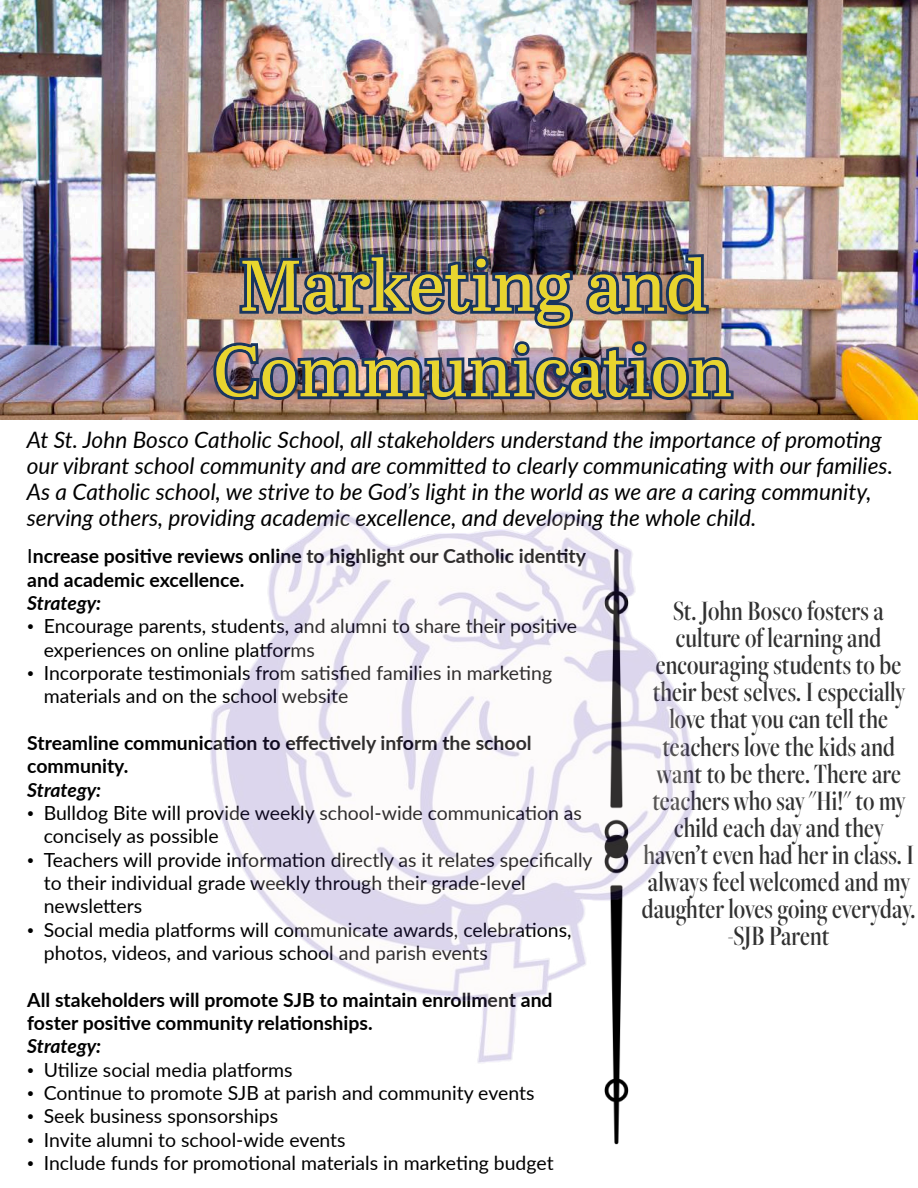
<style>
.page{position:relative;width:918px;height:1188px;background:#fff}
.page>*{position:absolute;margin:0;border:0;box-sizing:border-box;transform-origin:0 0}
.t1{font:71.25px/85.5px "Abril Text";color:#e8d52e;text-align:center}
.t2{font:500 29.1px/27.2px "Freight Big Cmp Pro";color:#313131;text-align:center}
.t3{font:italic 22.65px/26.1px "Lato";color:#000}
.t4{font:19.5px/23.4px "Lato";color:#000}
.t5{font:700 19.5px/23.4px "Lato";color:#000}
.t6{font:italic 700 19.5px "Lato";color:#000}
.s1{font-weight:400}
.s2{font-family:"Times New Roman"}
</style>
<div class="page">
<img style="left:0;top:0;width:918px;height:420px">
<img style="left:213px;top:254px;width:521px;height:146px">
<img style="left:604px;top:1070px;width:25px;height:75px">
<img style="left:210px;top:511px;width:486px;height:559px">
<h1 class="t1" style="left:213px;top:240px;width:521px">Marketing and<br>Communication</h1>
<p class="t3" style="left:27px;top:426px;width:868px">At St. John Bosco Catholic School, all stakeholders understand the importance of promoting our vibrant school community and are committed to clearly communicating with our families.<br>As a Catholic school, we strive to be God’s light in the world as we are a caring community, serving others, providing academic excellence, and developing the whole child.</p>
<p class="t5" style="left:27px;top:544px;width:560px"><span class="s1">I</span>ncrease positive reviews online to highlight our Catholic identity and academic excellence.</p>
<p class="t6" style="left:27px;top:589px;width:76px">Strategy:</p>
<p class="t4" style="left:44px;top:614px;width:535px;text-indent:-17px"><span class="s2">•</span> Encourage parents, students, and alumni to share their positive experiences on online platforms</p>
<p class="t4" style="left:44px;top:660px;width:510px;text-indent:-17px"><span class="s2">•</span> Incorporate testimonials from satisfied families in marketing materials and on the school website</p>
<p class="t5" style="left:27px;top:730px;width:506px">Streamline communication to effectively inform the school community.</p>
<p class="t6" style="left:27px;top:775px;width:76px">Strategy:</p>
<p class="t4" style="left:44px;top:800px;width:540px;text-indent:-17px"><span class="s2">•</span> Bulldog Bite will provide weekly school-wide communication as concisely as possible</p>
<p class="t4" style="left:44px;top:847px;width:550px;text-indent:-17px"><span class="s2">•</span> Teachers will provide information directly as it relates specifically to their individual grade weekly through their grade-level newsletters</p>
<p class="t4" style="left:44px;top:917px;width:529px;text-indent:-17px"><span class="s2">•</span> Social media platforms will communicate awards, celebrations, photos, videos, and various school and parish events</p>
<p class="t5" style="left:27px;top:987px;width:527px">All stakeholders will promote SJB to maintain enrollment and foster positive community relationships.</p>
<p class="t6" style="left:27px;top:1032px;width:76px">Strategy:</p>
<p class="t4" style="left:27px;top:1057px;width:267px"><span class="s2">•</span> Utilize social media platforms</p>
<p class="t4" style="left:27px;top:1080px;width:509px"><span class="s2">•</span> Continue to promote SJB at parish and community events</p>
<p class="t4" style="left:27px;top:1104px;width:253px"><span class="s2">•</span> Seek business sponsorships</p>
<p class="t4" style="left:27px;top:1127px;width:320px"><span class="s2">•</span> Invite alumni to school-wide events</p>
<p class="t4" style="left:27px;top:1150px;width:528px"><span class="s2">•</span> Include funds for promotional materials in marketing budget</p>
<p class="t2" style="left:642px;top:596px;width:275px">St. John Bosco fosters a culture of learning and encouraging students to be their best selves. I especially love that you can tell the teachers love the kids and want to be there. There are teachers who say "Hi!" to my child each day and they haven’t even had her in class. I always feel welcomed and my daughter loves going everyday. -SJB Parent</p>
</div>
